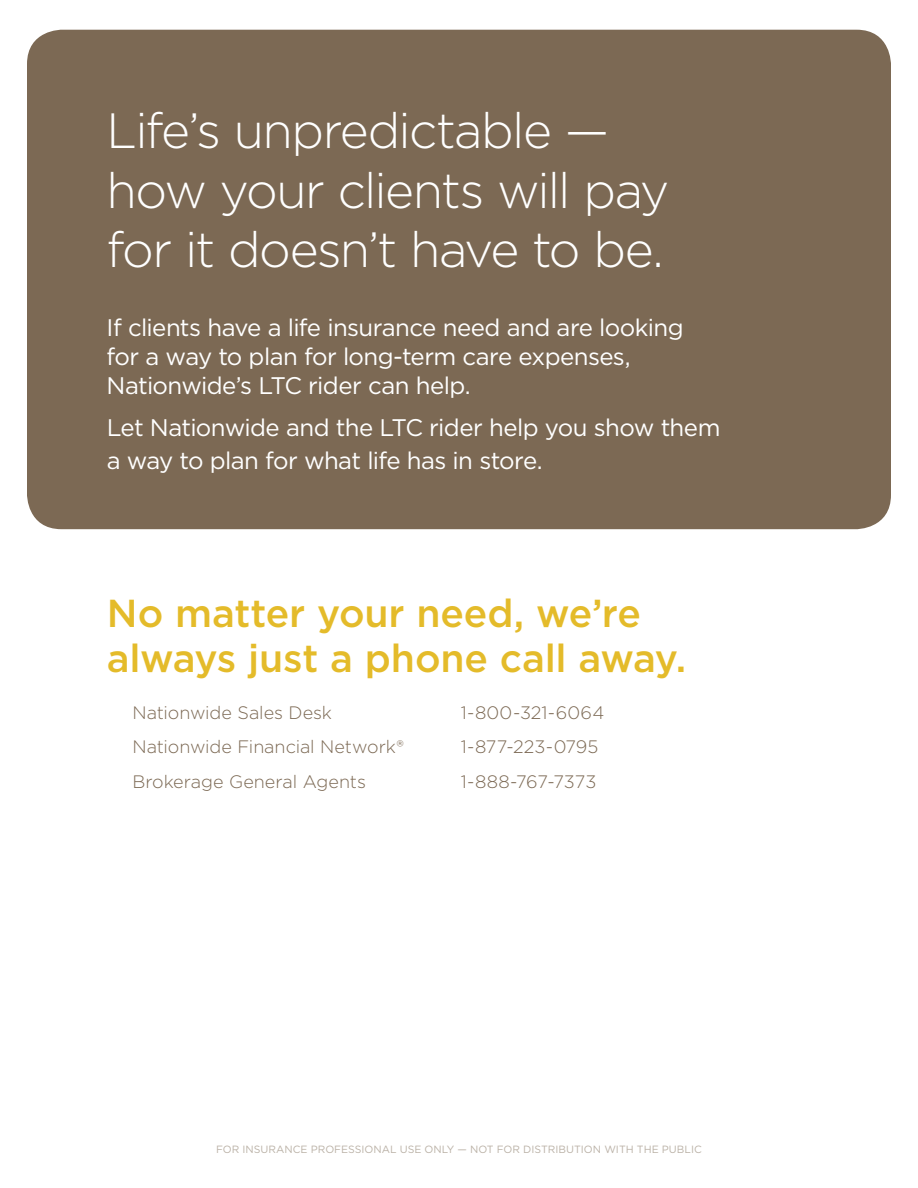
<style>
.page{position:relative;width:918px;height:1188px;background:#fff}
.page>*{position:absolute;margin:0;border:0;box-sizing:border-box;transform-origin:0 0}
.t1{font:300 49.5px/59.4px "Gotham";letter-spacing:-.035em;color:#fff}
.t2{font:500 39px/45px "Gotham";letter-spacing:-.005em;color:#e4bb2a}
.t3{font:24px/28.8px "Gotham";letter-spacing:-.03em;color:#fff}
.t4{font:300 18px "Gotham";color:#7c6954}
.t5{font:10.5px "Gotham";color:#bab1a6}
</style>
<div class="page">
<div style="left:27px;top:30px;width:864px;height:499px;background:#7c6954;border-radius:34px"></div>
<h1 class="t1" style="left:107px;top:100px;width:564px">Life’s unpredictable — how your clients will pay for it doesn’t have to be.</h1>
<p class="t3" style="left:107px;top:313px;width:579px">If clients have a life insurance need and are looking for a way to plan for long-term care expenses,<br>N ationwide’s LTC</p>
<p class="t3" style="left:107px;top:364px;width:366px;line-height:42.3px;text-indent:202px">rider can help.<br>Let Nationwide and the LTC</p>
<p class="t3" style="left:107px;top:411px;width:615px;line-height:32.4px;text-indent:323px">rider help you show them a way to plan for what life has in store.</p>
<h2 class="t2" style="left:107px;top:590px;width:581px">No matter your need, we’re always just a phone call away.</h2>
<p class="t4" style="left:132px;top:701px;width:201px">Nationwide Sales Desk</p>
<p class="t4" style="left:461px;top:701px;width:145px">1-800-321-6064</p>
<p class="t4" style="left:132px;top:735px;width:273px">Nationwide Financial Network®</p>
<p class="t4" style="left:461px;top:735px;width:139px">1-877-223-0795</p>
<p class="t4" style="left:132px;top:770px;width:235px">Brokerage General Agents</p>
<p class="t4" style="left:461px;top:770px;width:137px">1-888-767-7373</p>
<p class="t5" style="left:216px;top:1142px;width:487px">For insurance professional use only — not for distribution with the public</p>
</div>
